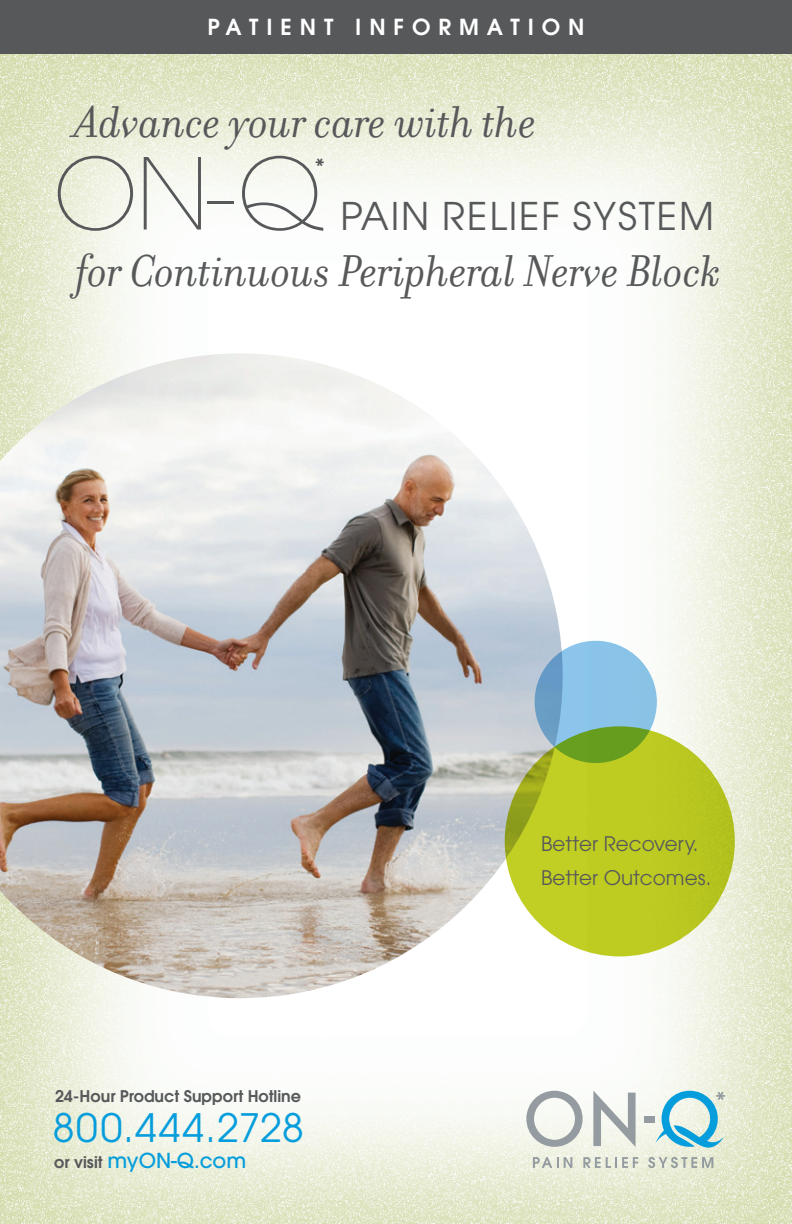
<style>
.page{position:relative;width:792px;height:1224px;background:#fff}
.page>*{position:absolute;margin:0;border:0;box-sizing:border-box;transform-origin:0 0}
.t1{font:200 98px "Avant Garde";color:#57585a}
.t2{font:italic 48px "Filosofia";letter-spacing:-.005em;color:#57585a}
.t3{font:39px "Avant Garde";letter-spacing:.05em;color:#069ddc}
.t4{font:38px "Avant Garde";letter-spacing:.05em;color:#57585a}
.t5{font:600 26px "Avant Garde";color:#57585a}
.t6{font:600 22px "Avant Garde";letter-spacing:.36em;color:#fff}
.t7{font:500 20.4px "Avant Garde";color:#069ddc}
.t8{font:20px "Avant Garde";color:#57585a}
.t9{font:600 16px "Avant Garde";color:#57585a}
.s1{font-weight:600;font-size:16px;color:#57585a}
</style>
<div class="page">
<img style="left:0;top:54px;width:792px;height:1170px">
<img style="left:0;top:353px;width:563px;height:645px">
<svg style="left:535px;top:641px;width:122px;height:122px;fill:#89c3e8"></svg>
<div style="left:505px;top:726px;width:230px;height:230px;background:#c1ce23;border-radius:50%"></div>
<svg style="left:533px;top:1157px;width:39px;height:11px"></svg>
<svg style="left:583px;top:1157px;width:55px;height:11px"></svg>
<svg style="left:648px;top:1157px;width:65px;height:11px"></svg>
<div style="left:644px;top:1116px;width:10px;height:6px;background:#959ca1"></div>
<svg style="left:526px;top:1091px;width:57px;height:56px"></svg>
<svg style="left:593px;top:1091px;width:43px;height:56px"></svg>
<svg style="left:655px;top:1091px;width:70px;height:57px"></svg>
<div style="left:0;top:0;width:792px;height:54px;background:#57585a"></div>
<p class="t6" style="left:208px;top:12px;width:378px">PATIENT INFORMATION</p>
<p class="t2" style="left:74px;top:96px;width:463px">Advance your care with the</p>
<p class="t1" style="left:54px;top:136px;width:271px">ON-Q</p>
<p class="t5" style="left:314px;top:151px;width:13px">*</p>
<p class="t4" style="left:341px;top:193px;width:375px">PAIN RELIEF SYSTEM</p>
<p class="t2" style="left:76px;top:245px;width:647px">for Continuous Peripheral Nerve Block</p>
<p class="t9" style="left:55px;top:1086px;width:248px">24-Hour Product Support Hotline</p>
<p class="t3" style="left:53px;top:1105px;width:253px">800.444.2728</p>
<p class="t7" style="left:54px;top:1148px;width:194px"><span class="s1">or visit</span> myON-Q.com</p>
<p class="t8" style="left:541px;top:832px;width:159px">Better Recovery.</p>
<p class="t8" style="left:541px;top:866px;width:172px">Better Outcomes.</p>
</div>
